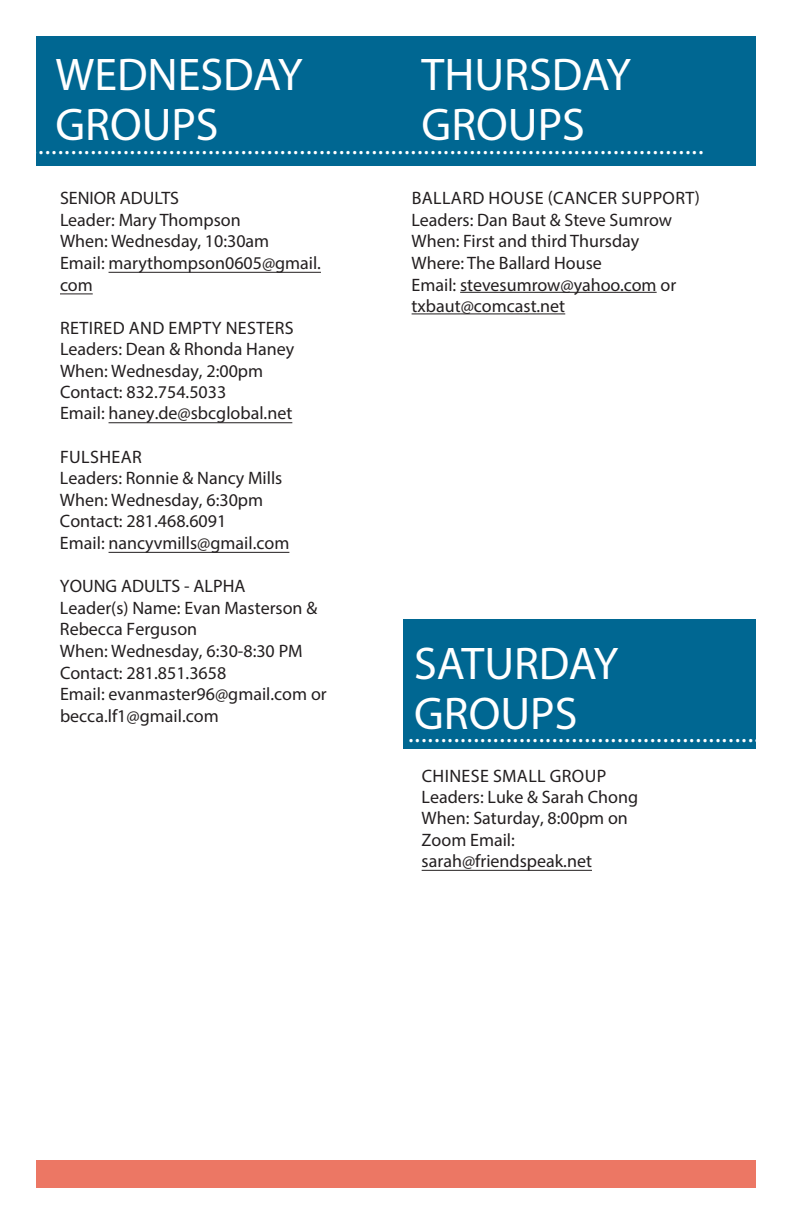
<style>
.page{position:relative;width:792px;height:1224px;background:#fff}
.page>*{position:absolute;margin:0;border:0;box-sizing:border-box;transform-origin:0 0}
.t1{font:46px/50px "Myriad Pro";color:#fff}
.t2{font:27px "Myriad Pro";color:#fff}
.t3{font:18px/21.6px "Myriad Pro";color:#231f20}
.t4{font:18px/21.6px "Myriad Pro";letter-spacing:.02em;color:#231f20}
</style>
<div class="page">
<div style="left:36px;top:36px;width:720px;height:130px;background:#006792"></div>
<hr style="left:460px;top:292px;width:197px;height:1px;background:#231f20">
<hr style="left:412px;top:313px;width:153px;height:1px;background:#231f20">
<div style="left:403px;top:619px;width:353px;height:130px;background:#006792"></div>
<div style="left:36px;top:1161px;width:720px;height:27px;background:#ec7764"></div>
<hr style="left:422px;top:870px;width:170px;height:1px;background:#231f20">
<hr style="left:109px;top:272px;width:212px;height:1px;background:#231f20">
<hr style="left:60px;top:293px;width:33px;height:1px;background:#231f20">
<hr style="left:109px;top:422px;width:183px;height:1px;background:#231f20">
<hr style="left:109px;top:552px;width:180px;height:1px;background:#231f20">
<p class="t1" style="left:55px;top:49px;width:249px">WEDNESDAY<br>GROUPS</p>
<p class="t1" style="left:422px;top:49px;width:211px">THURSDAY</p>
<p class="t1" style="left:422px;top:99px;width:165px">GROUPS</p>
<p class="t2" style="left:32px;top:128px;width:674px">.......................................................................................................</p>
<p class="t3" style="left:60px;top:187px;width:262px">SENIOR ADULTS<br>Leader: Mary Thompson<br>When: Wednesday, 10:30am<br>Email: marythompson0605@gmail. com</p>
<p class="t3" style="left:60px;top:317px;width:236px">RETIRED AND EMPTY NESTERS<br>Leaders: Dean &amp; Rhonda Haney<br>When: Wednesday, 2:00pm<br>Contact: 832.754.5033<br>Email: haney.de@sbcglobal.net</p>
<p class="t3" style="left:60px;top:445px;width:231px">FULSHEAR<br>Leaders: Ronnie &amp; Nancy Mills<br>When: Wednesday, 6:30pm<br>Contact: 281.468.6091<br>Email: nancyvmills@gmail.com</p>
<p class="t3" style="left:60px;top:575px;width:268px">YOUNG ADULTS - ALPHA<br>Leader(s) Name: Evan Masterson &amp;<br>Rebecca Ferguson<br>When: Wednesday, 6:30-8:30 PM<br>Contact: 281.851.3658<br>Email: evanmaster96@gmail.com or becca.lf1@gmail.com</p>
<p class="t4" style="left:412px;top:187px;width:290px">BALLARD HOUSE (CANCER SUPPORT)<br>Leaders: Dan Baut &amp; Steve Sumrow</p>
<p class="t3" style="left:412px;top:230px;width:229px">When: First and third Thursday</p>
<p class="t3" style="left:412px;top:252px;width:192px">Where: The Ballard House</p>
<p class="t3" style="left:412px;top:273px;width:266px">Email: stevesumrow@yahoo.com or</p>
<p class="t3" style="left:412px;top:295px;width:155px">txbaut@comcast.net</p>
<p class="t1" style="left:414px;top:638px;width:206px">SATURDAY</p>
<p class="t1" style="left:414px;top:688px;width:165px">GROUPS</p>
<p class="t2" style="left:408px;top:716px;width:386px">...........................................................</p>
<p class="t3" style="left:422px;top:765px;width:218px">CHINESE SMALL GROUP<br>Leaders: Luke &amp; Sarah Chong<br>When: Saturday, 8:00pm on<br>Zoom Email: sarah@friendspeak.net</p>
</div>
